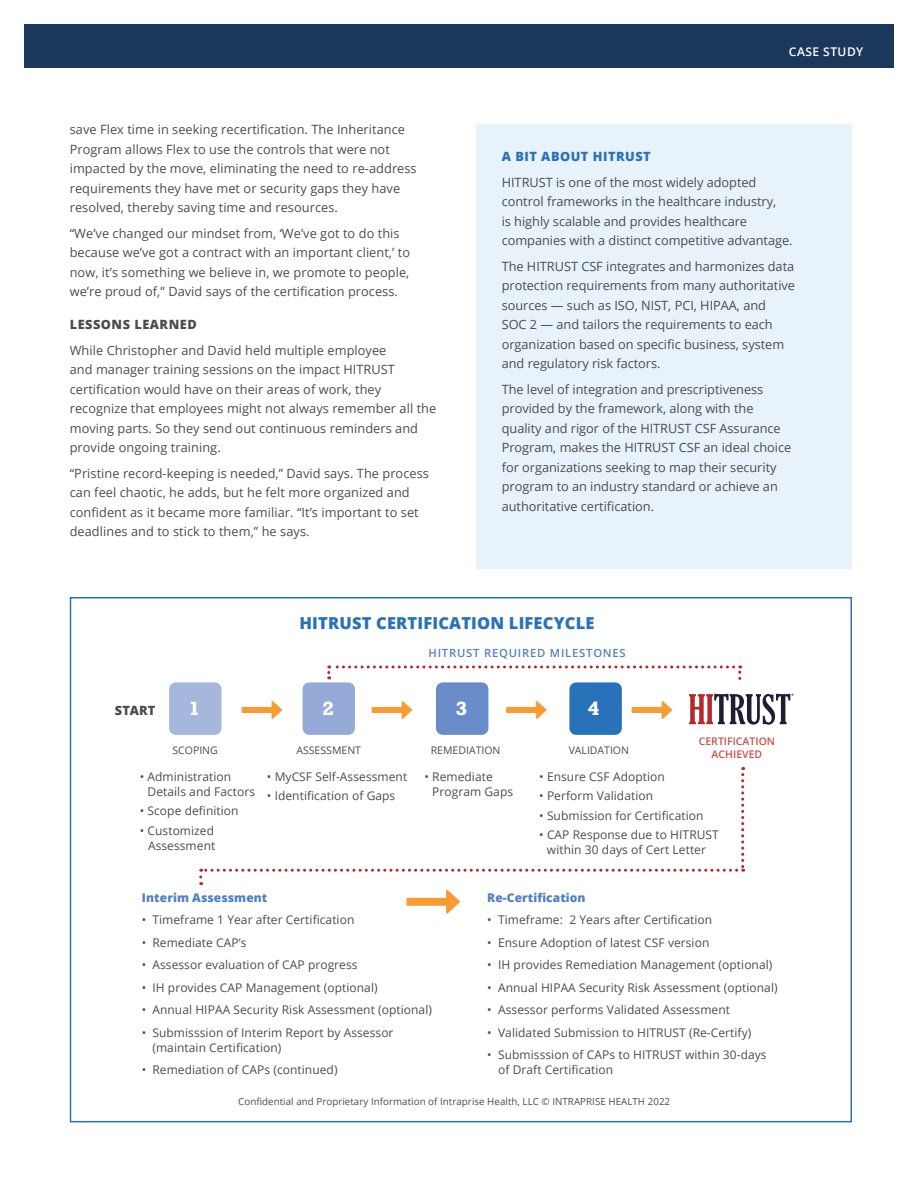
<style>
.page{position:relative;width:918px;height:1188px;background:#fff}
.page>*{position:absolute;margin:0;border:0;box-sizing:border-box;transform-origin:0 0}
.t1{font:700 18px "Rockwell";color:#fff}
.t2{font:800 16.5px "Open Sans";letter-spacing:.01em;color:#2972b9}
.IH_-_Copy_8_5_14_-_8{font:12.75px/19.5px "Open Sans";letter-spacing:.005em;color:#4b4c4d}
.IH_-_Copy_8_5_14_-_8-2{font:800 12.75px "Open Sans";letter-spacing:.04em;color:#2972b9}
.IH_-_Copy_8_5_14_-_8-3{font:800 12.75px "Open Sans";letter-spacing:.04em;color:#4b4c4d}
.IH_-_Copy_8_5_13_-_8{font:800 12.75px "Open Sans";letter-spacing:.005em;color:#4b4c4d}
.IH_-_Copy_8_5_13_-_8-2{font:12px/15px "Open Sans";letter-spacing:.005em;color:#4b4c4d}
.IH_-_Copy_8_5_13_-_8-3{font:800 12px "Open Sans";letter-spacing:.005em;color:#5380c1}
.t3{font:600 12px "Open Sans";letter-spacing:.04em;color:#fff}
.t4{font:600 11.25px "Open Sans";letter-spacing:.07em;color:#5380c1}
.t5{font:10.5px "Open Sans";color:#4b4c4d}
.t6{font:600 10.5px "Open Sans";color:#c74f49}
.IH_-_Copy_8_5_13_-_8-4{font:9.75px "Open Sans";letter-spacing:.005em;color:#4b4c4d}
</style>
<div class="page">
<svg style="left:12px;top:16px;width:891px;height:52px;fill:#1b375c"></svg>
<div style="left:476px;top:124px;width:376px;height:445px;background:#e7f2fa"></div>
<div style="left:169px;top:682px;width:53px;height:53px;background:#a6b7dd;border-radius:7px"></div>
<div style="left:303px;top:682px;width:52px;height:53px;background:#96aad7;border-radius:7px"></div>
<div style="left:436px;top:682px;width:52px;height:53px;background:#698bc7;border-radius:7px"></div>
<div style="left:569px;top:682px;width:53px;height:53px;background:#2972b9;border-radius:7px"></div>
<svg style="left:199px;top:767px;width:545px;height:119px"></svg>
<svg style="left:327px;top:665px;width:467px;height:60px"></svg>
<p class="IH_-_Copy_8_5_14_-_8" style="left:70px;top:120px;width:348px">save Flex time in seeking recertification. The Inheritance Program allows Flex to use the controls that were not impacted by the move, eliminating the need to re-address requirements they have met or security gaps they have resolved, thereby saving time and resources.</p>
<p class="IH_-_Copy_8_5_14_-_8" style="left:70px;top:223px;width:342px">“We’ve changed our mindset from, ‘We’ve got to do this because we’ve got a contract with an important client,’ to now, it’s something we believe in, we promote to people, we’re proud of,” David says of the certification process.</p>
<p class="IH_-_Copy_8_5_14_-_8-3" style="left:70px;top:315px;width:129px">LESSONS LEARNED</p>
<p class="IH_-_Copy_8_5_14_-_8" style="left:70px;top:340px;width:368px">While Christopher and David held multiple employee<br>and manager training sessions on the impact HITRUST certification would have on their areas of work, they recognize that employees might not always remember all the moving parts. So they send out continuous reminders and provide ongoing training.</p>
<p class="IH_-_Copy_8_5_14_-_8" style="left:70px;top:463px;width:361px">“Pristine record-keeping is needed,” David says. The process can feel chaotic, he adds, but he felt more organized and confident as it became more familiar. “It’s important to set deadlines and to stick to them,” he says.</p>
<p class="t3" style="left:789px;top:43px;width:76px">CASE STUDY</p>
<p class="IH_-_Copy_8_5_14_-_8-2" style="left:502px;top:147px;width:151px">A BIT ABOUT HITRUST</p>
<p class="IH_-_Copy_8_5_14_-_8" style="left:502px;top:172px;width:292px">HITRUST is one of the most widely adopted control frameworks in the healthcare industry,<br>is highly scalable and provides healthcare companies with a distinct competitive advantage.</p>
<p class="IH_-_Copy_8_5_14_-_8" style="left:502px;top:256px;width:295px">The HITRUST CSF integrates and harmonizes data protection requirements from many authoritative sources — such as ISO, NIST, PCI, HIPAA, and<br>SOC 2 — and tailors the requirements to each organization based on specific business, system and regulatory risk factors.</p>
<p class="IH_-_Copy_8_5_14_-_8" style="left:502px;top:379px;width:291px">The level of integration and prescriptiveness provided by the framework, along with the quality and rigor of the HITRUST CSF Assurance Program, makes the HITRUST CSF an ideal choice for organizations seeking to map their security program to an industry standard or achieve an authoritative certification.</p>
<p class="t2" style="left:299px;top:611px;width:297px">HITRUST CERTIFICATION LIFECYCLE</p>
<p class="IH_-_Copy_8_5_13_-_8" style="left:115px;top:700px;width:42px">START</p>
<p class="t4" style="left:428px;top:645px;width:199px">HITRUST REQUIRED MILESTONES</p>
<p class="t1" style="left:189px;top:697px;width:13px">1</p>
<p class="t1" style="left:322px;top:697px;width:13px">2</p>
<p class="t1" style="left:456px;top:697px;width:13px">3</p>
<p class="t1" style="left:588px;top:697px;width:13px">4</p>
<p class="t6" style="left:699px;top:734px;width:78px">CERTIFICATION</p>
<p class="t6" style="left:712px;top:747px;width:52px">ACHIEVED</p>
<p class="t5" style="left:172px;top:743px;width:47px">SCOPING</p>
<p class="t5" style="left:296px;top:743px;width:66px">ASSESSMENT</p>
<p class="t5" style="left:431px;top:743px;width:71px">REMEDIATION</p>
<p class="t5" style="left:569px;top:743px;width:62px">VALIDATION</p>
<p class="IH_-_Copy_8_5_13_-_8-2" style="left:148px;top:769px;width:109px;text-indent:-8px">• Administration<br>Details and Factors</p>
<p class="IH_-_Copy_8_5_13_-_8-2" style="left:140px;top:803px;width:100px">• Scope definition</p>
<p class="IH_-_Copy_8_5_13_-_8-2" style="left:140px;top:823px;width:77px;text-align:right">• Customized<br>Assessment</p>
<p class="IH_-_Copy_8_5_13_-_8-2" style="left:267px;top:769px;width:142px">• MyCSF Self-Assessment</p>
<p class="IH_-_Copy_8_5_13_-_8-2" style="left:267px;top:788px;width:130px">• Identification of Gaps</p>
<p class="IH_-_Copy_8_5_13_-_8-2" style="left:432px;top:769px;width:82px;text-indent:-8px">• Remediate<br>Program Gaps</p>
<p class="IH_-_Copy_8_5_13_-_8-2" style="left:539px;top:769px;width:127px">• Ensure CSF Adoption</p>
<p class="IH_-_Copy_8_5_13_-_8-2" style="left:539px;top:788px;width:115px">• Perform Validation</p>
<p class="IH_-_Copy_8_5_13_-_8-2" style="left:539px;top:808px;width:166px">• Submission for Certification</p>
<p class="IH_-_Copy_8_5_13_-_8-2" style="left:539px;top:827px;width:181px;text-align:center">• CAP Response due to HITRUST within 30 days of Cert Letter</p>
<p class="IH_-_Copy_8_5_13_-_8-3" style="left:142px;top:888px;width:127px">Interim Assessment</p>
<p class="IH_-_Copy_8_5_13_-_8-2" style="left:142px;top:912px;width:214px">• Timeframe 1 Year after Certification</p>
<p class="IH_-_Copy_8_5_13_-_8-2" style="left:142px;top:935px;width:106px">• Remediate CAP’s</p>
<p class="IH_-_Copy_8_5_13_-_8-2" style="left:142px;top:957px;width:217px">• Assessor evaluation of CAP progress</p>
<p class="IH_-_Copy_8_5_13_-_8-2" style="left:142px;top:980px;width:237px">• IH provides CAP Management (optional)</p>
<p class="IH_-_Copy_8_5_13_-_8-2" style="left:142px;top:1002px;width:292px">• Annual HIPAA Security Risk Assessment (optional)</p>
<p class="IH_-_Copy_8_5_13_-_8-2" style="left:152px;top:1025px;width:243px;text-indent:-10px">• Submisssion of Interim Report by Assessor (maintain Certification)</p>
<p class="IH_-_Copy_8_5_13_-_8-2" style="left:142px;top:1062px;width:197px">• Remediation of CAPs (continued)</p>
<p class="IH_-_Copy_8_5_13_-_8-3" style="left:487px;top:888px;width:100px">Re-Certification</p>
<p class="IH_-_Copy_8_5_13_-_8-2" style="left:487px;top:912px;width:226px">• Timeframe: 2 Years after Certification</p>
<p class="IH_-_Copy_8_5_13_-_8-2" style="left:487px;top:935px;width:224px">• Ensure Adoption of latest CSF version</p>
<p class="IH_-_Copy_8_5_13_-_8-2" style="left:487px;top:957px;width:287px">• IH provides Remediation Management (optional)</p>
<p class="IH_-_Copy_8_5_13_-_8-2" style="left:487px;top:980px;width:292px">• Annual HIPAA Security Risk Assessment (optional)</p>
<p class="IH_-_Copy_8_5_13_-_8-2" style="left:487px;top:1002px;width:244px">• Assessor performs Validated Assessment</p>
<p class="IH_-_Copy_8_5_13_-_8-2" style="left:487px;top:1025px;width:266px">• Validated Submission to HITRUST (Re-Certify)</p>
<p class="IH_-_Copy_8_5_13_-_8-2" style="left:498px;top:1047px;width:270px;text-indent:-11px">• Submisssion of CAPs to HITRUST within 30-days of Draft Certification</p>
<p class="IH_-_Copy_8_5_13_-_8-4" style="left:238px;top:1095px;width:433px">Confidential and Proprietary Information of Intraprise Health, LLC © INTRAPRISE HEALTH 2022</p>
</div>
